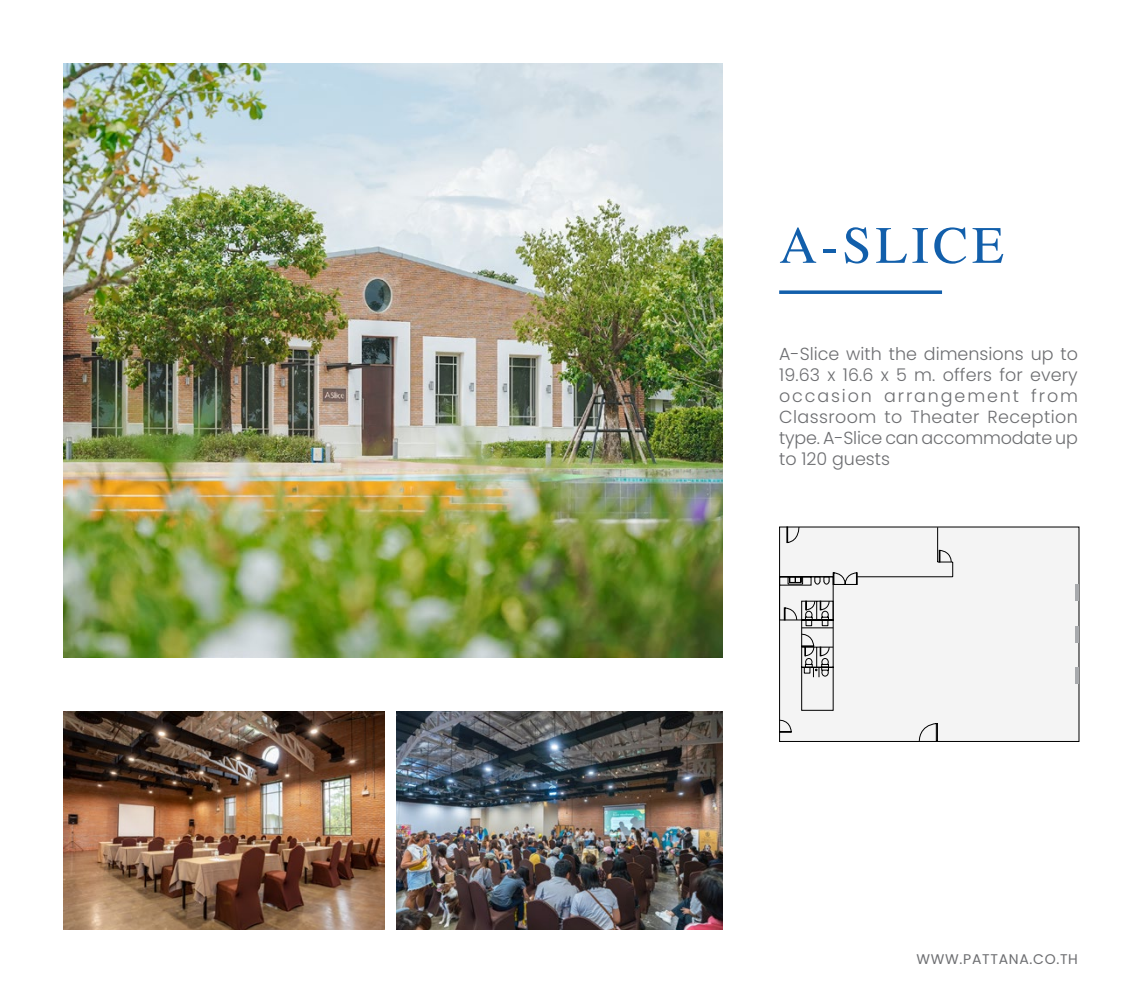
<style>
.page{position:relative;width:1141px;height:993px;background:#fff}
.page>*{position:absolute;margin:0;border:0;box-sizing:border-box;transform-origin:0 0}
.t1{font:52.5px "Times";letter-spacing:.075em;color:#125fab}
.t2{font:300 17.5px/21px "Poppins";letter-spacing:-.005em;color:#6d6e71;text-align:justify}
.t3{font:14px "Poppins";letter-spacing:.05em;color:#6d6e71}
</style>
<div class="page">
<img style="left:63px;top:711px;width:321px;height:218px">
<img style="left:397px;top:711px;width:325px;height:218px">
<svg style="left:779px;top:290px;width:163px;height:4px"></svg>
<img style="left:63px;top:63px;width:659px;height:594px">
<div style="left:780px;top:527px;width:299px;height:214px;background:#f4f4f4"></div>
<hr style="left:1075px;top:584px;width:4px;height:17px;background:#a7a9ac">
<hr style="left:1075px;top:625px;width:4px;height:17px;background:#a7a9ac">
<hr style="left:1075px;top:667px;width:4px;height:16px;background:#a7a9ac">
<svg style="left:779px;top:526px;width:174px;height:215px"></svg>
<h1 class="t1" style="left:779px;top:196px;width:226px">A-SLICE</h1>
<p class="t2" style="left:779px;top:343px;width:300px">A-Slice with the dimensions up to 19.63 x 16.6 x 5 m. offers for every occasion arrangement from Classroom to Theater Reception type. A-Slice can accommodate up to 120 guests</p>
<p class="t3" style="left:916px;top:950px;width:163px">WWW.PATTANA.CO.TH</p>
</div>
